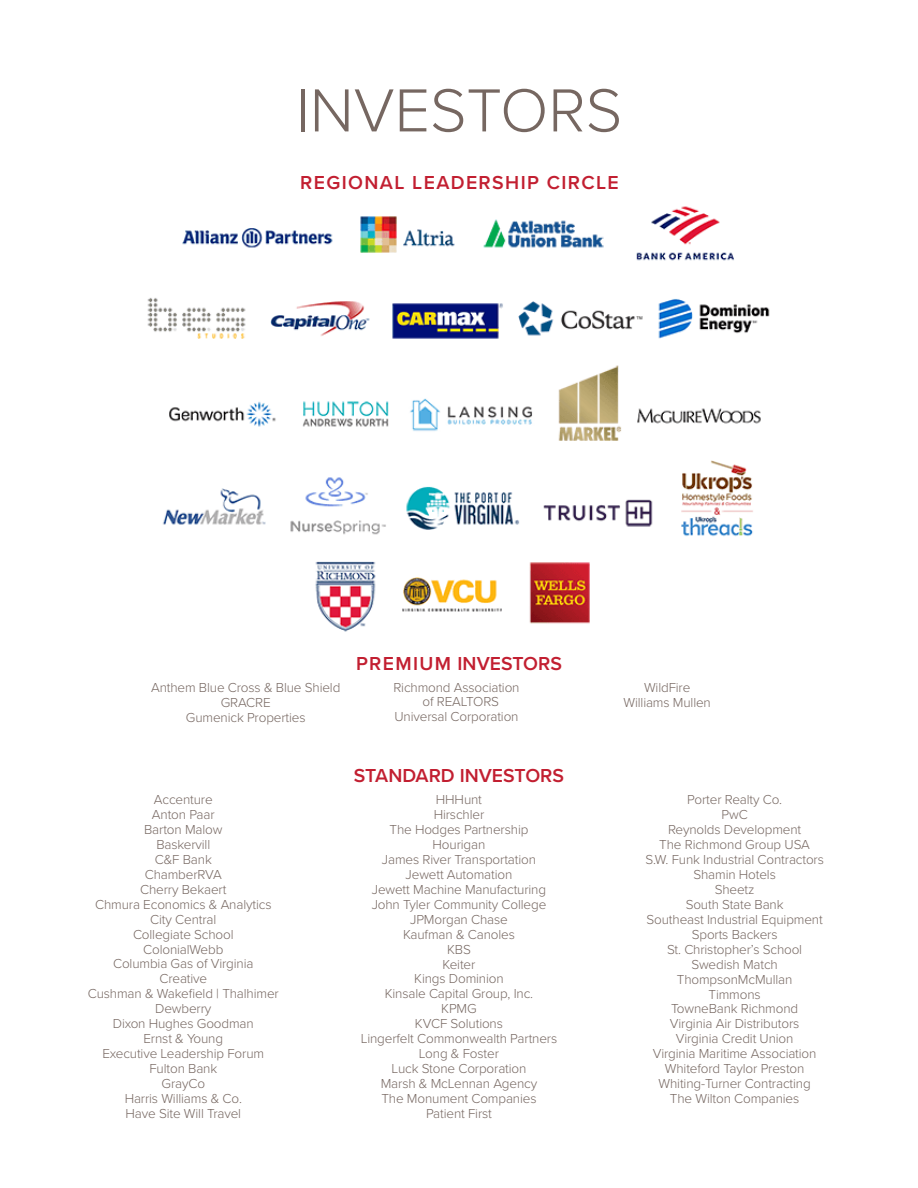
<style>
.page{position:relative;width:918px;height:1188px;background:#fff}
.page>*{position:absolute;margin:0;border:0;box-sizing:border-box;transform-origin:0 0}
.t1{font:300 63px "Proxima Nova";color:#766761}
.t2{font:600 19.5px "Proxima Nova";color:#c21f31}
.t3{font:600 19.5px "Proxima Nova";letter-spacing:.07em;color:#c21f31}
.t4{font:300 13.5px/15px "Proxima Nova";letter-spacing:-.01em;color:#766761;text-align:center}
</style>
<div class="page">
<img style="left:147px;top:206px;width:623px;height:426px">
<h1 class="t1" style="left:296px;top:63px;width:328px">INVESTORS</h1>
<h2 class="t3" style="left:300px;top:168px;width:320px">REGIONAL LEADERSHIP CIRCLE</h2>
<h2 class="t2" style="left:356px;top:649px;width:207px">PREMIUM INVESTORS</h2>
<p class="t4" style="left:151px;top:680px;width:191px">Anthem Blue Cross &amp; Blue Shield<br>GRACRE<br>Gumenick Properties</p>
<p class="t4" style="left:393px;top:680px;width:128px">Richmond Association</p>
<p class="t4" style="left:422px;top:694px;width:78px">of REALTORS</p>
<p class="t4" style="left:394px;top:709px;width:126px">Universal Corporation</p>
<h2 class="t2" style="left:354px;top:761px;width:212px">STANDARD INVESTORS</h2>
<p class="t4" style="left:624px;top:680px;width:89px">WildFire<br>Williams Mullen</p>
<p class="t4" style="left:88px;top:791px;width:193px">Accenture<br>Anton Paar<br>Barton Malow<br>Baskervill<br>C&amp;F Bank<br>ChamberRVA<br>Cherry Bekaert<br>Chmura Economics &amp; Analytics<br>City Central<br>Collegiate School<br>ColonialWebb<br>Columbia Gas of Virginia<br>Creative<br>Cushman &amp; Wakefield | Thalhimer<br>Dewberry<br>Dixon Hughes Goodman<br>Ernst &amp; Young<br>Executive Leadership Forum<br>Fulton Bank<br>GrayCo<br>Harris Williams &amp; Co.<br>Have Site Will Travel</p>
<p class="t4" style="left:361px;top:791px;width:198px">HHHunt<br>Hirschler<br>The Hodges Partnership<br>Hourigan<br>James River Transportation<br>Jewett Automation<br>Jewett Machine Manufacturing<br>John Tyler Community College<br>JPMorgan Chase<br>Kaufman &amp; Canoles<br>KBS<br>Keiter<br>Kings Dominion<br>Kinsale Capital Group, Inc.<br>KPMG<br>KVCF Solutions<br>Lingerfelt Commonwealth Partners<br>Long &amp; Foster<br>Luck Stone Corporation<br>Marsh &amp; McLennan Agency<br>The Monument Companies<br>Patient First</p>
<p class="t4" style="left:645px;top:791px;width:180px">Porter Realty Co.<br>PwC<br>Reynolds Development<br>The Richmond Group USA<br>S.W. Funk Industrial Contractors<br>Shamin Hotels<br>Sheetz<br>South State Bank<br>Southeast Industrial Equipment<br>Sports Backers<br>St. Christopher’s School<br>Swedish Match<br>ThompsonMcMullan<br>Timmons<br>TowneBank Richmond<br>Virginia Air Distributors<br>Virginia Credit Union<br>Virginia Maritime Association<br>Whiteford Taylor Preston<br>Whiting-Turner Contracting<br>The Wilton Companies</p>
</div>
